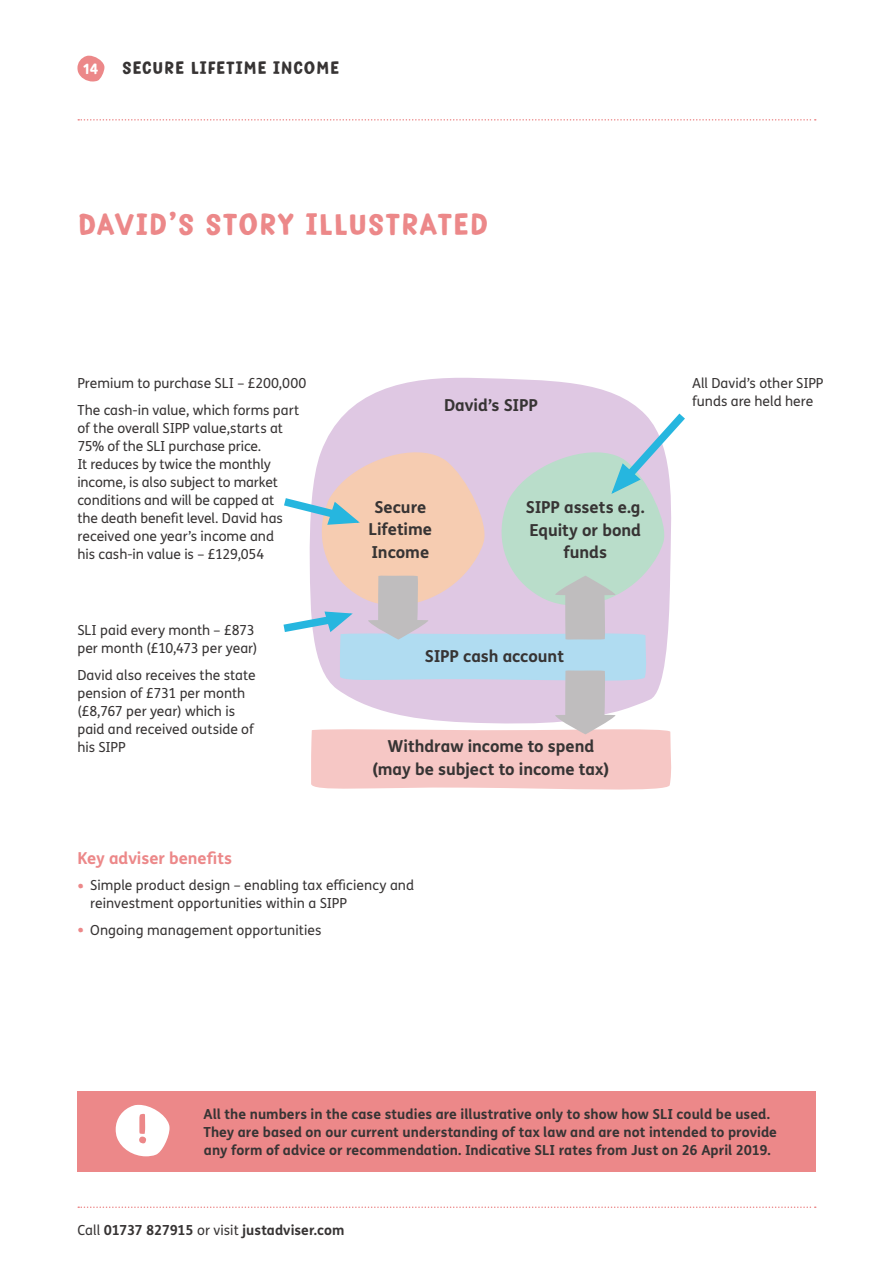
<style>
.page{position:relative;width:893px;height:1263px;background:#fff}
.page>*{position:absolute;margin:0;border:0;box-sizing:border-box;transform-origin:0 0}
.t1{font:36px "Just Script";letter-spacing:.03em;color:#ec8889}
.t2{font:21px "Just Script";letter-spacing:.04em;color:#373434}
.t3{font:700 16.5px/22.5px "Just Sans";letter-spacing:-.005em;color:#373434;text-align:center}
.t4{font:700 16.5px "Just Sans";color:#ec8889}
.t5{font:13.8px/18px "Just Sans";color:#373434}
.t6{font:700 13.8px/18px "Just Sans";letter-spacing:.005em;color:#373434}
.s1{font-size:17.25px;color:#fff}
.s2{font-family:"Just Script";font-size:19.5px;color:#ec8889}
.s3{font-weight:400}
</style>
<div class="page">
<svg style="left:78px;top:119px;width:738px;height:2px"></svg>
<svg style="left:77px;top:56px;width:27px;height:25px"></svg>
<svg style="left:78px;top:1206px;width:738px;height:2px"></svg>
<div style="left:77px;top:1091px;width:738px;height:80px;background:#ec8889"></div>
<svg style="left:116px;top:1105px;width:54px;height:51px"></svg>
<svg style="left:355px;top:377px;width:279px;height:28px;fill:#dfc8e3"></svg>
<svg style="left:283px;top:405px;width:402px;height:385px"></svg>
<h2 class="t2" style="left:83px;top:60px;width:257px"><span class="s1">14</span> SECURE LIFETIME INCOME</h2>
<h1 class="t1" style="left:77px;top:210px;width:412px">DAVID’S STORY ILLUSTRATED</h1>
<p class="t5" style="left:77px;top:370px;width:230px;line-height:26.5px">Premium to purchase SLI – £200,000<br>The cash-in value, which forms part</p>
<p class="t5" style="left:77px;top:419px;width:207px">of the overall SIPP value,starts at<br>75% of the SLI purchase price.<br>It reduces by twice the monthly income, is also subject to market conditions and will be capped at the death benefit level. David has received one year’s income and his cash-in value is – £129,054</p>
<p class="t5" style="left:77px;top:621px;width:181px">SLI paid every month – £873 per month (£10,473 per year)</p>
<p class="t5" style="left:77px;top:666px;width:180px">David also receives the state pension of £731 per month (£8,767 per year) which is paid and received outside of his SIPP</p>
<p class="t3" style="left:444px;top:393px;width:95px">David’s SIPP</p>
<p class="t3" style="left:369px;top:495px;width:65px">Secure<br>Lifetime<br>Income</p>
<p class="t3" style="left:526px;top:495px;width:120px">SIPP assets e.g.<br>Equity or bond funds</p>
<p class="t3" style="left:425px;top:644px;width:141px">SIPP cash account</p>
<p class="t3" style="left:372px;top:734px;width:238px">Withdraw income to spend (may be subject to income tax)</p>
<p class="t4" style="left:77px;top:845px;width:156px">Key adviser benefits</p>
<p class="t5" style="left:90px;top:876px;width:326px;text-indent:-13px"><span class="s2">•</span> Simple product design – enabling tax efficiency and reinvestment opportunities within a SIPP</p>
<p class="t5" style="left:77px;top:920px;width:245px"><span class="s2">•</span> Ongoing management opportunities</p>
<p class="t5" style="left:692px;top:373px;width:133px">All David’s other SIPP funds are held here</p>
<p class="t6" style="left:203px;top:1104px;width:575px">All the numbers in the case studies are illustrative only to show how SLI could be used.<br>They are based on our current understanding of tax law and are not intended to provide any form of advice or recommendation. Indicative SLI rates from Just on 26 April 2019.</p>
<p class="t6" style="left:77px;top:1221px;width:268px"><span class="s3">Call</span> 01737 827915 <span class="s3">or visit</span> justadviser.com</p>
</div>
